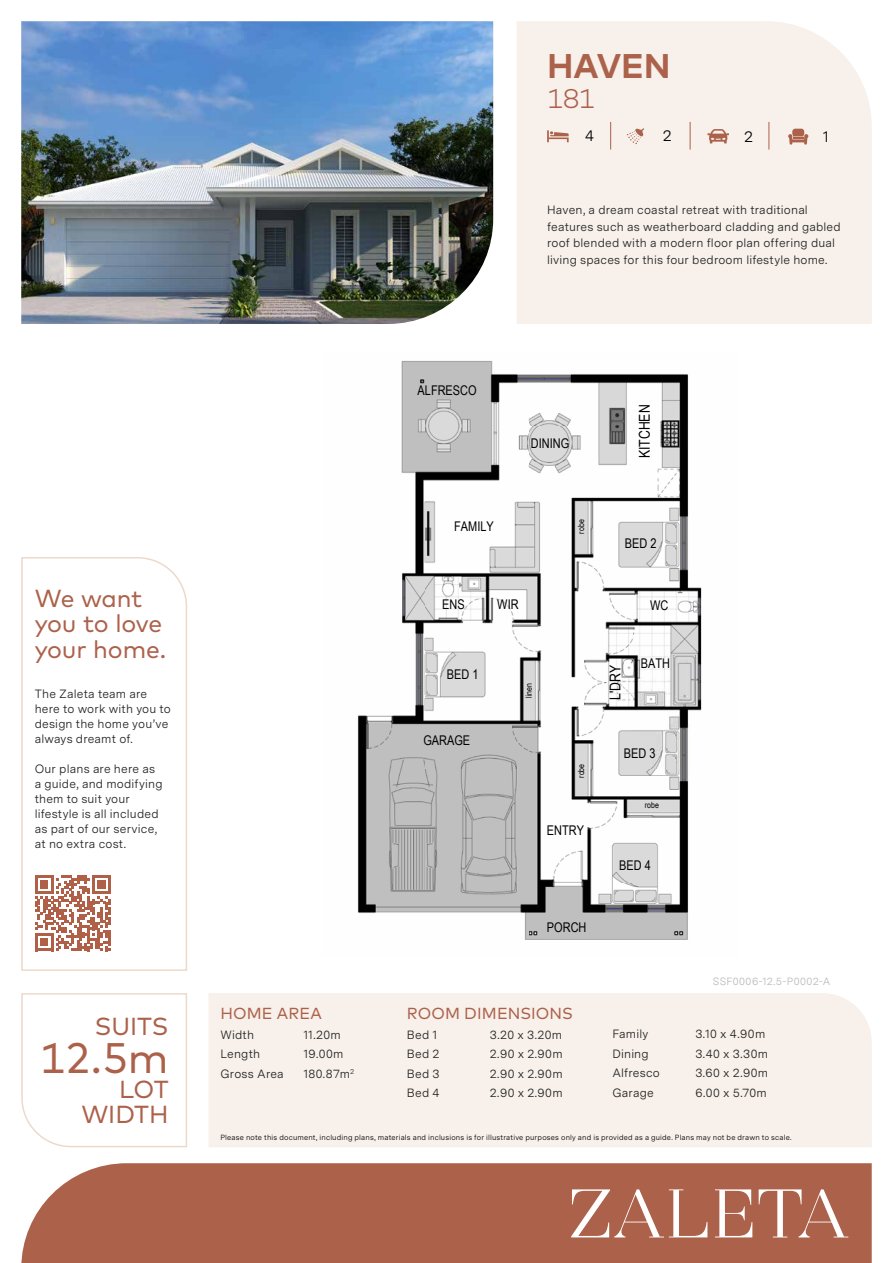
<style>
.page{position:relative;width:893px;height:1263px;background:#fff}
.page>*{position:absolute;margin:0;border:0;box-sizing:border-box;transform-origin:0 0}
.t1{font:42.75px "Mark";color:#ac614a}
.t2{font:700 34.2px "Mark";color:#ac614a}
.t3{font:300 27px "Mark";color:#ac614a}
.t4{font:24.6px/25.5px "Mark";letter-spacing:-.01em;color:#ac614a}
.t5{font:16.05px "Mark";letter-spacing:.005em;color:#ac614a}
.t6{font:15.3px "Messina Sans";color:#000}
.t7{font:15px "Arial Narrow";color:#000}
.t8{font:13.35px "Arial Narrow";color:#000}
.t9{font:12px/15px "Messina Sans";letter-spacing:.015em;color:#242423}
.t10{font:10.5px "Messina Sans";letter-spacing:.035em;color:#b9babb}
.t11{font:8.55px "Arial Narrow";color:#000}
.t12{font:7.5px "Messina Sans";letter-spacing:.025em;color:#000}
</style>
<div class="page">
<div style="left:517px;top:21px;width:355px;height:303px;background:#f7f0eb"></div>
<svg style="left:21px;top:993px;width:166px;height:155px"></svg>
<svg style="left:21px;top:557px;width:166px;height:414px"></svg>
<div style="left:208px;top:993px;width:664px;height:154px;background:#f7f0eb"></div>
<div style="left:21px;top:1163px;width:851px;height:100px;background:#ac614a"></div>
<svg style="left:571px;top:1189px;width:277px;height:48px;background:#bb7e6b"></svg>
<svg style="left:35px;top:875px;width:76px;height:76px"></svg>
<img style="left:21px;top:21px;width:472px;height:303px">
<img style="left:357px;top:361px;width:345px;height:579px">
<svg style="left:547px;top:130px;width:22px;height:12px"></svg>
<svg style="left:627px;top:128px;width:17px;height:16px"></svg>
<svg style="left:707px;top:129px;width:22px;height:14px"></svg>
<svg style="left:610px;top:122px;width:1px;height:28px"></svg>
<svg style="left:690px;top:122px;width:1px;height:28px"></svg>
<svg style="left:768px;top:122px;width:1px;height:28px"></svg>
<svg style="left:788px;top:129px;width:20px;height:16px"></svg>
<h3 class="t4" style="left:35px;top:585px;width:133px">We want you to love your home.</h3>
<p class="t9" style="left:35px;top:686px;width:138px">The Zaleta team are here to work with you to design the home you’ve always dreamt of.</p>
<p class="t9" style="left:35px;top:761px;width:129px">Our plans are here as a guide, and modifying them to suit your lifestyle is all included as part of our service, at no extra cost.</p>
<h3 class="t4" style="left:95px;top:1014px;width:75px">SUITS</h3>
<h1 class="t1" style="left:40px;top:1031px;width:130px">12.5m</h1>
<h3 class="t4" style="left:81px;top:1076px;width:89px;line-height:24.6px;text-align:right">LOT<br>WIDTH</h3>
<h2 class="t2" style="left:547px;top:44px;width:125px">HAVEN</h2>
<h3 class="t3" style="left:547px;top:82px;width:49px">181</h3>
<p class="t6" style="left:585px;top:125px;width:10px">4</p>
<p class="t6" style="left:663px;top:125px;width:10px">2</p>
<p class="t6" style="left:744px;top:125px;width:10px">2</p>
<p class="t6" style="left:823px;top:125px;width:8px">1</p>
<p class="t9" style="left:547px;top:201px;width:295px;line-height:16.5px">Haven, a dream coastal retreat with traditional features such as weatherboard cladding and gabled roof blended with a modern floor plan offering dual living spaces for this four bedroom lifestyle home.</p>
<p class="t8" style="left:418px;top:380px;width:61px">ALFRESCO</p>
<p class="t8" style="left:531px;top:433px;width:40px">DINING</p>
<p class="t8" style="left:454px;top:517px;width:41px">FAMILY</p>
<p class="t8" style="left:442px;top:595px;width:24px">ENS</p>
<p class="t8" style="left:497px;top:595px;width:23px">WIR</p>
<p class="t11" style="left:575px;top:533px;width:16px;rotate:-90deg">robe</p>
<p class="t7" style="left:633px;top:458px;width:55px;rotate:-90deg">KITCHEN</p>
<p class="t8" style="left:625px;top:534px;width:33px">BED 2</p>
<p class="t8" style="left:650px;top:596px;width:20px">WC</p>
<h3 class="t5" style="left:220px;top:1003px;width:103px">HOME AREA</h3>
<p class="t9" style="left:220px;top:1026px;width:35px">Width</p>
<p class="t9" style="left:303px;top:1026px;width:39px">11.20m</p>
<p class="t9" style="left:220px;top:1046px;width:41px">Length</p>
<p class="t9" style="left:303px;top:1046px;width:42px">19.00m</p>
<p class="t9" style="left:220px;top:1065px;width:65px">Gross Area</p>
<p class="t9" style="left:303px;top:1065px;width:52px">180.87m<sup>2</sup></p>
<p class="t8" style="left:447px;top:665px;width:33px">BED 1</p>
<p class="t8" style="left:423px;top:730px;width:48px">GARAGE</p>
<p class="t11" style="left:523px;top:698px;width:16px;rotate:-90deg">linen</p>
<p class="t11" style="left:575px;top:778px;width:16px;rotate:-90deg">robe</p>
<p class="t8" style="left:547px;top:820px;width:39px">ENTRY</p>
<p class="t8" style="left:547px;top:917px;width:41px">PORCH</p>
<h3 class="t5" style="left:407px;top:1003px;width:168px">ROOM DIMENSIONS</h3>
<p class="t9" style="left:407px;top:1026px;width:32px">Bed 1</p>
<p class="t9" style="left:490px;top:1026px;width:74px">3.20 x 3.20m</p>
<p class="t9" style="left:407px;top:1046px;width:34px">Bed 2</p>
<p class="t9" style="left:490px;top:1046px;width:74px">2.90 x 2.90m</p>
<p class="t9" style="left:407px;top:1065px;width:34px">Bed 3</p>
<p class="t9" style="left:490px;top:1065px;width:74px">2.90 x 2.90m</p>
<p class="t9" style="left:407px;top:1085px;width:34px">Bed 4</p>
<p class="t9" style="left:490px;top:1085px;width:74px">2.90 x 2.90m</p>
<p class="t7" style="left:604px;top:700px;width:37px;rotate:-90deg">L'DRY</p>
<p class="t8" style="left:641px;top:653px;width:31px">BATH</p>
<p class="t8" style="left:624px;top:743px;width:33px">BED 3</p>
<p class="t11" style="left:645px;top:799px;width:16px">robe</p>
<p class="t8" style="left:619px;top:855px;width:33px">BED 4</p>
<p class="t10" style="left:713px;top:973px;width:119px">SSF0006-12.5-P0002-A</p>
<p class="t9" style="left:612px;top:1026px;width:37px">Family</p>
<p class="t9" style="left:695px;top:1026px;width:71px">3.10 x 4.90m</p>
<p class="t9" style="left:612px;top:1046px;width:38px">Dining</p>
<p class="t9" style="left:695px;top:1046px;width:74px">3.40 x 3.30m</p>
<p class="t9" style="left:612px;top:1065px;width:49px">Alfresco</p>
<p class="t9" style="left:695px;top:1065px;width:74px">3.60 x 2.90m</p>
<p class="t9" style="left:612px;top:1085px;width:43px">Garage</p>
<p class="t9" style="left:695px;top:1085px;width:73px">6.00 x 5.70m</p>
<p class="t12" style="left:220px;top:1132px;width:573px">Please note this document, including plans, materials and inclusions is for illustrative purposes only and is provided as a guide. Plans may not be drawn to scale.</p>
</div>
